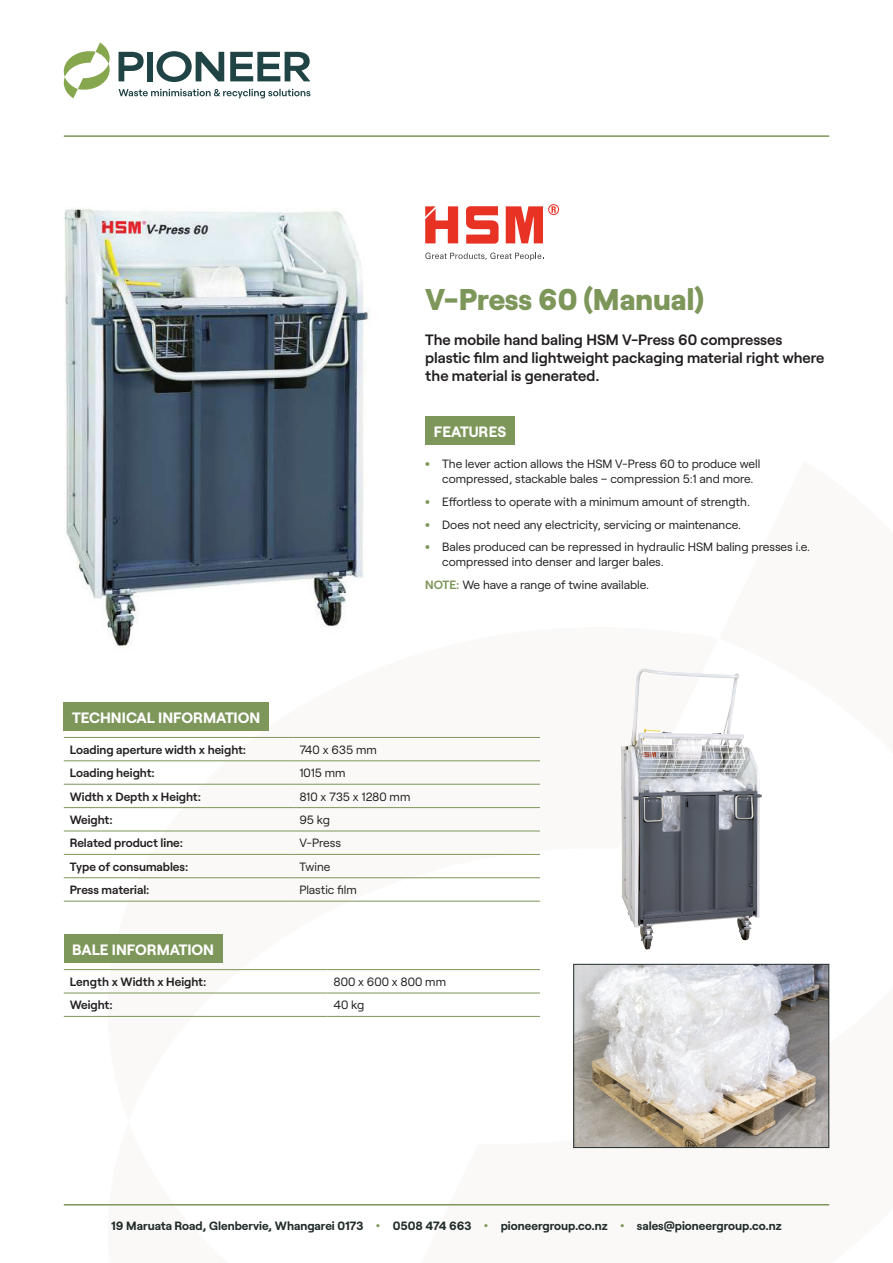
<style>
.page{position:relative;width:893px;height:1263px;background:#fff}
.page>*{position:absolute;margin:0;border:0;box-sizing:border-box;transform-origin:0 0}
.t1{font:800 30px "Roobert";color:#7d9659}
.t2{font:600 15px/18px "Roobert";color:#231f20}
.t3{font:700 15px "Roobert";color:#fff}
.t4{font:12px/14.4px "Roobert";color:#231f20}
.t5{font:600 12px "Roobert";color:#231f20}
.t6{font:700 12px "Roobert";color:#222d2c}
.s1{font-weight:700;font-size:15px;color:#7d9659}
.s2{font-weight:600;color:#7d9659}
.s3{color:#7d9659}
</style>
<div class="page">
<svg style="left:108px;top:668px;width:551px;height:348px"></svg>
<svg style="left:108px;top:1205px;width:269px;height:1px"></svg>
<svg style="left:378px;top:871px;width:452px;height:335px"></svg>
<svg style="left:752px;top:753px;width:10px;height:118px"></svg>
<svg style="left:64px;top:43px;width:46px;height:55px"></svg>
<svg style="left:119px;top:52px;width:25px;height:29px"></svg>
<div style="left:147px;top:52px;width:6px;height:29px;background:#204345"></div>
<svg style="left:157px;top:51px;width:67px;height:31px"></svg>
<svg style="left:230px;top:52px;width:80px;height:29px"></svg>
<svg style="left:119px;top:89px;width:191px;height:9px"></svg>
<div style="left:64px;top:702px;width:205px;height:29px;background:#7d9659"></div>
<hr style="left:64px;top:737px;width:229px;height:1px;background:#7d9659">
<hr style="left:293px;top:737px;width:247px;height:1px;background:#7d9659">
<hr style="left:64px;top:760px;width:229px;height:1px;background:#7d9659">
<hr style="left:293px;top:760px;width:247px;height:1px;background:#7d9659">
<hr style="left:64px;top:784px;width:229px;height:1px;background:#7d9659">
<hr style="left:293px;top:784px;width:247px;height:1px;background:#7d9659">
<hr style="left:64px;top:807px;width:229px;height:1px;background:#7d9659">
<hr style="left:293px;top:807px;width:247px;height:1px;background:#7d9659">
<hr style="left:64px;top:831px;width:229px;height:1px;background:#7d9659">
<hr style="left:293px;top:831px;width:247px;height:1px;background:#7d9659">
<hr style="left:64px;top:854px;width:229px;height:1px;background:#7d9659">
<hr style="left:293px;top:854px;width:247px;height:1px;background:#7d9659">
<hr style="left:64px;top:877px;width:229px;height:1px;background:#7d9659">
<hr style="left:293px;top:877px;width:247px;height:1px;background:#7d9659">
<hr style="left:64px;top:901px;width:229px;height:1px;background:#7d9659">
<hr style="left:293px;top:901px;width:247px;height:1px;background:#7d9659">
<div style="left:64px;top:934px;width:159px;height:29px;background:#7d9659"></div>
<hr style="left:64px;top:969px;width:263px;height:1px;background:#7d9659">
<hr style="left:327px;top:969px;width:213px;height:1px;background:#7d9659">
<hr style="left:64px;top:993px;width:263px;height:1px;background:#7d9659">
<hr style="left:327px;top:993px;width:213px;height:1px;background:#7d9659">
<hr style="left:64px;top:1016px;width:263px;height:1px;background:#7d9659">
<hr style="left:327px;top:1016px;width:213px;height:1px;background:#7d9659">
<div style="left:425px;top:416px;width:90px;height:29px;background:#7d9659"></div>
<img style="left:575px;top:966px;width:252px;height:180px">
<div style="left:573px;top:964px;width:256px;height:184px;border:1px solid #222d2c"></div>
<svg style="left:425px;top:204px;width:134px;height:40px"></svg>
<svg style="left:425px;top:253px;width:117px;height:7px"></svg>
<img style="left:64px;top:208px;width:305px;height:440px">
<img style="left:621px;top:671px;width:131px;height:278px">
<hr style="left:64px;top:1204px;width:765px;height:1px;background:#7d9659">
<hr style="left:64px;top:135px;width:765px;height:2px;background:#7d9659">
<h1 class="t1" style="left:425px;top:275px;width:280px">V-Press 60 (Manual)</h1>
<p class="t2" style="left:425px;top:329px;width:401px">The mobile hand baling HSM V-Press 60 compresses plastic film and lightweight packaging material right where the material is generated.</p>
<p class="t3" style="left:434px;top:420px;width:74px">FEATURES</p>
<p class="t4" style="left:442px;top:456px;width:320px;text-indent:-17px"><span class="s1">•</span> The lever action allows the HSM V-Press 60 to produce well compressed, stackable bales – compression 5:1 and more.</p>
<p class="t4" style="left:425px;top:493px;width:326px"><span class="s1">•</span> Effortless to operate with a minimum amount of strength.</p>
<p class="t4" style="left:425px;top:516px;width:317px"><span class="s1">•</span> Does not need any electricity, servicing or maintenance.</p>
<p class="t4" style="left:442px;top:539px;width:369px;text-indent:-17px"><span class="s1">•</span> Bales produced can be repressed in hydraulic HSM baling presses i.e. compressed into denser and larger bales.</p>
<p class="t4" style="left:425px;top:576px;width:225px"><span class="s2">NOTE:</span> We have a range of twine available.</p>
<p class="t3" style="left:72px;top:706px;width:190px">TECHNICAL INFORMATION</p>
<p class="t5" style="left:70px;top:740px;width:178px">Loading aperture width x height:</p>
<p class="t4" style="left:299px;top:741px;width:79px">740 x 635 mm</p>
<p class="t5" style="left:70px;top:764px;width:87px">Loading height:</p>
<p class="t4" style="left:299px;top:765px;width:48px">1015 mm</p>
<p class="t5" style="left:70px;top:787px;width:133px">Width x Depth x Height:</p>
<p class="t4" style="left:299px;top:788px;width:113px">810 x 735 x 1280 mm</p>
<p class="t5" style="left:70px;top:811px;width:44px">Weight:</p>
<p class="t4" style="left:299px;top:812px;width:32px">95 kg</p>
<p class="t5" style="left:70px;top:834px;width:115px">Related product line:</p>
<p class="t4" style="left:299px;top:835px;width:43px">V-Press</p>
<p class="t5" style="left:70px;top:857px;width:120px">Type of consumables:</p>
<p class="t4" style="left:299px;top:858px;width:33px">Twine</p>
<p class="t5" style="left:70px;top:881px;width:81px">Press material:</p>
<p class="t4" style="left:299px;top:882px;width:59px">Plastic film</p>
<p class="t3" style="left:72px;top:938px;width:143px">BALE INFORMATION</p>
<p class="t5" style="left:70px;top:973px;width:138px">Length x Width x Height:</p>
<p class="t4" style="left:333px;top:974px;width:114px">800 x 600 x 800 mm</p>
<p class="t5" style="left:70px;top:996px;width:44px">Weight:</p>
<p class="t4" style="left:333px;top:997px;width:33px">40 kg</p>
<p class="t6" style="left:111px;top:1216px;width:672px">19 Maruata Road, Glenbervie, Whangarei 0173 <span class="s3">•</span> 0508 474 663 <span class="s3">•</span> pioneergroup.co.nz <span class="s3">•</span> sales@pioneergroup.co.nz</p>
</div>
